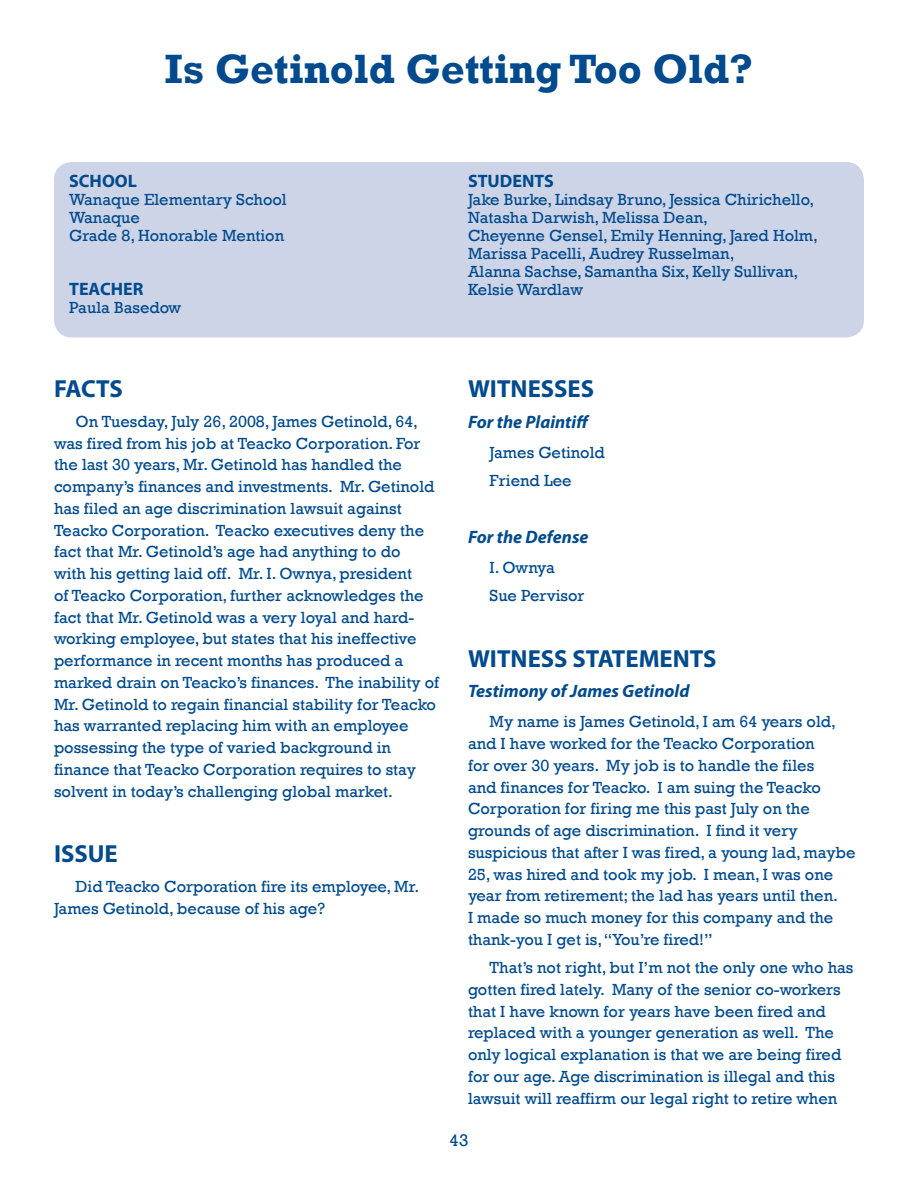
<style>
.page{position:relative;width:918px;height:1188px;background:#fff}
.page>*{position:absolute;margin:0;border:0;box-sizing:border-box;transform-origin:0 0}
.t1{font:700 42px "Rockwell";color:#004a8d}
.Headings{font:700 24.75px "Myriad Pro";color:#004a8d}
.subtitle_italic{font:italic 700 18px "Myriad Pro";color:#004a8d}
.School_Teacher_Stude{font:700 18px "Myriad Pro";color:#004a8d}
.t2{font:17.25px "Rockwell";color:#004a8d}
.body_copy{font:16.5px/21.8px "Rockwell";color:#004a8d}
.School_body{font:16.5px/18px "Rockwell";color:#004a8d}
</style>
<div class="page">
<div style="left:54px;top:162px;width:810px;height:176px;background:#cdd4e7;border-radius:18px"></div>
<p class="t1" style="left:165px;top:43px;width:590px">Is Getinold Getting Too Old?</p>
<p class="School_Teacher_Stude" style="left:69px;top:169px;width:69px">SCHOOL</p>
<p class="School_body" style="left:69px;top:191px;width:219px">Wanaque Elementary School</p>
<p class="School_body" style="left:69px;top:209px;width:72px">Wanaque</p>
<p class="School_body" style="left:69px;top:227px;width:216px">Grade 8, Honorable Mention</p>
<p class="School_Teacher_Stude" style="left:69px;top:277px;width:76px">TEACHER</p>
<p class="School_body" style="left:69px;top:299px;width:114px">Paula Basedow</p>
<p class="School_Teacher_Stude" style="left:468px;top:170px;width:87px">STUDENTS</p>
<p class="School_body" style="left:468px;top:191px;width:348px">Jake Burke, Lindsay Bruno, Jessica Chirichello,<br>Natasha Darwish, Melissa Dean,</p>
<p class="School_body" style="left:468px;top:227px;width:352px">Cheyenne Gensel, Emily Henning, Jared Holm,<br>Marissa Pacelli, Audrey Russelman,</p>
<p class="School_body" style="left:468px;top:263px;width:332px">Alanna Sachse, Samantha Six, Kelly Sullivan,<br>Kelsie Wardlaw</p>
<p class="Headings" style="left:54px;top:372px;width:70px">FACTS</p>
<p class="body_copy" style="left:54px;top:411px;width:387px;text-indent:22px">On Tuesday, July 26, 2008, James Getinold, 64, was fired from his job at Teacko Corporation. For the last 30 years, Mr. Getinold has handled the company’s finances and investments. Mr. Getinold has filed an age discrimination lawsuit against Teacko Corporation. Teacko executives deny the fact that Mr. Getinold’s age had anything to do<br>with his getting laid off. Mr. I. Ownya, president<br>of Teacko Corporation, further acknowledges the fact that Mr. Getinold was a very loyal and hard&shy;working employee, but states that his ineffective performance in recent months has produced a marked drain on Teacko’s finances. The inability of Mr. Getinold to regain financial stability for Teacko has warranted replacing him with an employee possessing the type of varied background in finance that Teacko Corporation requires to stay solvent in today’s challenging global market.</p>
<p class="Headings" style="left:54px;top:837px;width:65px">ISSUE</p>
<p class="body_copy" style="left:54px;top:876px;width:367px;text-indent:22px">Did Teacko Corporation fire its employee, Mr.<br>James Getinold, because of his age?</p>
<p class="Headings" style="left:468px;top:373px;width:128px">WITNESSES</p>
<p class="subtitle_italic" style="left:468px;top:410px;width:123px">For the Plaintiff</p>
<p class="body_copy" style="left:490px;top:442px;width:117px">James Getinold</p>
<p class="body_copy" style="left:490px;top:470px;width:83px">Friend Lee</p>
<p class="subtitle_italic" style="left:468px;top:525px;width:122px">For the Defense</p>
<p class="body_copy" style="left:490px;top:557px;width:67px">I. Ownya</p>
<p class="body_copy" style="left:490px;top:585px;width:96px">Sue Pervisor</p>
<p class="Headings" style="left:468px;top:642px;width:250px">WITNESS STATEMENTS</p>
<p class="subtitle_italic" style="left:468px;top:679px;width:223px">Testimony of James Getinold</p>
<p class="body_copy" style="left:468px;top:711px;width:389px;text-indent:22px">My name is James Getinold, I am 64 years old, and I have worked for the Teacko Corporation<br>for over 30 years. My job is to handle the files<br>and finances for Teacko. I am suing the Teacko Corporation for firing me this past July on the grounds of age discrimination. I find it very suspicious that after I was fired, a young lad, maybe 25, was hired and took my job. I mean, I was one year from retirement; the lad has years until then.<br>I made so much money for this company and the thank-you I get is,“You’re fired!”</p>
<p class="body_copy" style="left:468px;top:957px;width:387px;text-indent:22px">That’s not right, but I’m not the only one who has gotten fired lately. Many of the senior co-workers that I have known for years have been fired and replaced with a younger generation as well. The only logical explanation is that we are being fired for our age. Age discrimination is illegal and this lawsuit will reaffirm our legal right to retire when</p>
<p class="t2" style="left:450px;top:1130px;width:20px">43</p>
</div>
